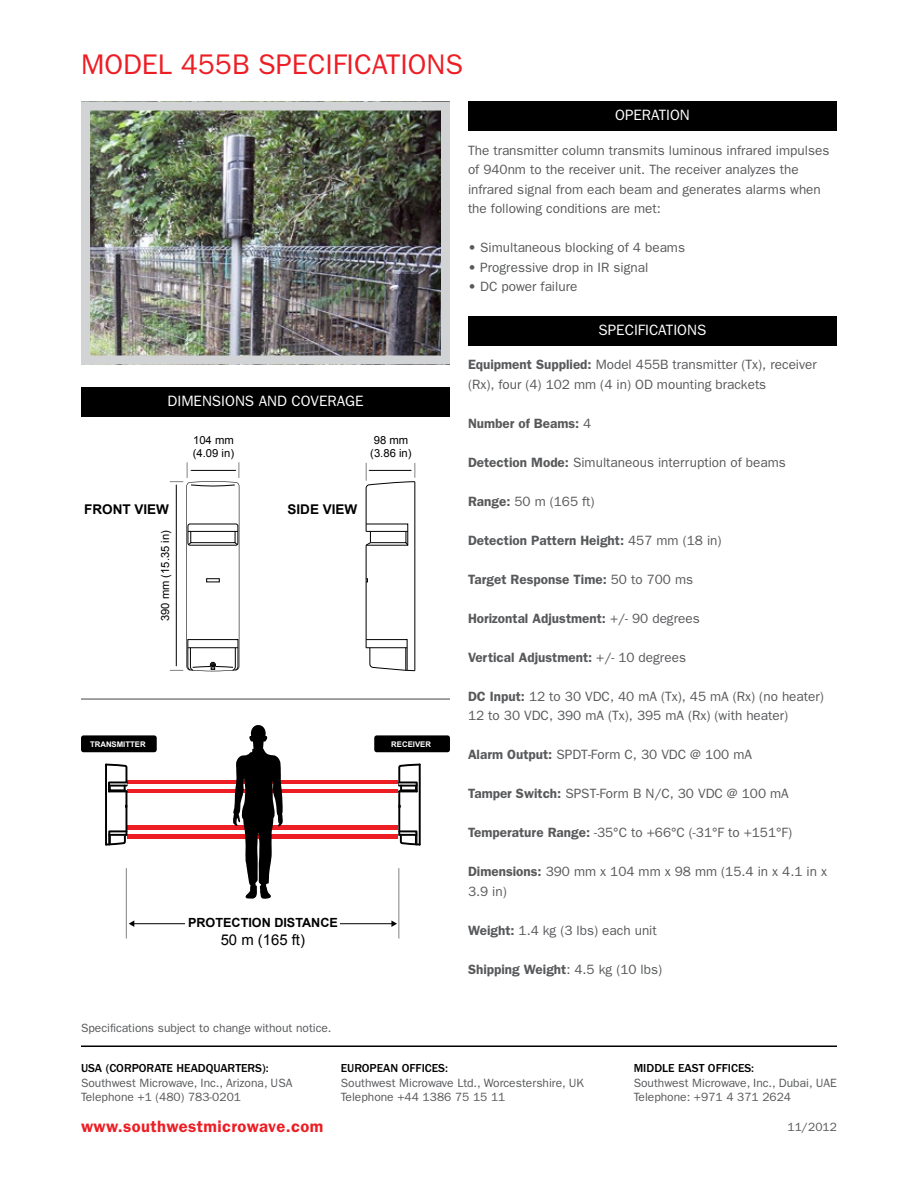
<style>
.page{position:relative;width:918px;height:1188px;background:#fff}
.page>*{position:absolute;margin:0;border:0;box-sizing:border-box;transform-origin:0 0}
.t1{font:28.5px "Franklin Gothic";color:#ed1d24}
.t2{font:600 16.5px "ITC Franklin Gothic Std";letter-spacing:.025em;color:#ed1d24}
.t3{font:15px "Franklin Gothic";color:#fff}
.t4{font:14.85px "Arial";color:#000}
.t5{font:13.5px/19.5px "Franklin Gothic";color:#58595b}
.t6{font:600 13.5px "Franklin Gothic";color:#58595b}
.t7{font:700 13.35px "Arial";color:#000}
.t8{font:700 12.6px "Arial";color:#000}
.t9{font:12px/14.4px "ITC Franklin Gothic Std";color:#58595b}
.t10{font:500 12px "ITC Franklin Gothic Std";color:#000}
.t11{font:12px "Franklin Gothic";color:#58595b}
.t12{font:11.25px "Arial";color:#000}
.t13{font:11.1px/13.4px "Arial";color:#000}
.t14{font:700 7.8px "Arial";color:#fff}
.s1{font-weight:600}
.s2{font-weight:400}
</style>
<div class="page">
<div style="left:468px;top:102px;width:369px;height:29px;background:#000"></div>
<div style="left:81px;top:387px;width:369px;height:30px;background:#000"></div>
<div style="left:468px;top:316px;width:369px;height:30px;background:#000"></div>
<img style="left:91px;top:112px;width:349px;height:242px">
<div style="left:81px;top:102px;width:369px;height:262px;border:9px solid #d1d3d4"></div>
<hr style="left:366px;top:545px;width:1px;height:103px;background:#000">
<svg style="left:366px;top:639px;width:49px;height:32px"></svg>
<hr style="left:415px;top:482px;width:1px;height:189px;background:#000">
<svg style="left:366px;top:463px;width:50px;height:83px"></svg>
<svg style="left:170px;top:462px;width:70px;height:209px"></svg>
<div style="left:81px;top:735px;width:76px;height:17px;background:#000;border-radius:3px"></div>
<hr style="left:128px;top:780px;width:270px;height:4px;background:#ed1d24">
<hr style="left:128px;top:789px;width:270px;height:4px;background:#ed1d24">
<div style="left:128px;top:825px;width:270px;height:5px;background:#ed1d24"></div>
<div style="left:128px;top:834px;width:270px;height:5px;background:#ed1d24"></div>
<hr style="left:398px;top:791px;width:2px;height:44px;background:#000">
<svg style="left:398px;top:829px;width:23px;height:17px"></svg>
<svg style="left:398px;top:763px;width:23px;height:31px"></svg>
<hr style="left:419px;top:765px;width:2px;height:80px;background:#000">
<hr style="left:125px;top:791px;width:2px;height:44px;background:#000">
<svg style="left:105px;top:829px;width:23px;height:17px"></svg>
<svg style="left:105px;top:763px;width:23px;height:31px"></svg>
<hr style="left:105px;top:765px;width:2px;height:80px;background:#000">
<div style="left:374px;top:735px;width:76px;height:17px;background:#000;border-radius:3px"></div>
<svg style="left:233px;top:725px;width:50px;height:174px"></svg>
<hr style="left:126px;top:868px;width:1px;height:71px;background:#808285">
<hr style="left:399px;top:868px;width:1px;height:71px;background:#808285">
<hr style="left:133px;top:923px;width:259px;height:1px;background:#000">
<svg style="left:129px;top:920px;width:5px;height:7px"></svg>
<svg style="left:391px;top:920px;width:6px;height:7px"></svg>
<div style="left:186px;top:913px;width:154px;height:19px;background:#fff"></div>
<hr style="left:81px;top:698px;width:369px;height:2px;background:#808285">
<hr style="left:81px;top:1046px;width:756px;height:1px;background:#000">
<h1 class="t1" style="left:81px;top:48px;width:384px">Model 455B Specifications</h1>
<p class="t3" style="left:615px;top:107px;width:76px">Operation</p>
<p class="t5" style="left:468px;top:140px;width:363px">The transmitter column transmits luminous infrared impulses of 940nm to the receiver unit. The receiver analyzes the infrared signal from each beam and generates alarms when the following conditions are met:</p>
<p class="t5" style="left:468px;top:238px;width:219px">• Simultaneous blocking of 4 beams</p>
<p class="t5" style="left:468px;top:257px;width:182px">• Progressive drop in IR signal</p>
<p class="t5" style="left:468px;top:277px;width:111px">• DC power failure</p>
<p class="t3" style="left:168px;top:392px;width:197px">Dim ensions and Coverage</p>
<p class="t13" style="left:193px;top:433px;width:43px">104 mm (4.09 in)</p>
<p class="t13" style="left:370px;top:433px;width:43px;text-align:center">98 mm (3.86 in)</p>
<p class="t7" style="left:84px;top:501px;width:86px">FRONT VIEW</p>
<p class="t7" style="left:287px;top:501px;width:71px">SIDE VIEW</p>
<p class="t12" style="left:159px;top:621px;width:92px;rotate:-90deg">390 mm (15.35 in)</p>
<p class="t14" style="left:90px;top:740px;width:57px">TRANSMITTER</p>
<p class="t14" style="left:391px;top:740px;width:41px">RECEIVER</p>
<p class="t8" style="left:188px;top:916px;width:151px">PROTECTION DISTANCE</p>
<p class="t4" style="left:221px;top:931px;width:86px">50 m (165 ft)</p>
<p class="t11" style="left:81px;top:1021px;width:252px">Specifications subject to change without notice.</p>
<p class="t3" style="left:599px;top:322px;width:109px">Specifications</p>
<p class="t5" style="left:468px;top:355px;width:350px"><span class="s1">Equipment Supplied:</span> Model 455B transmitter (Tx), receiver (Rx), four (4) 102 mm (4 in) OD mounting brackets</p>
<p class="t6" style="left:468px;top:415px;width:125px">Number of Beams: <span class="s2">4</span></p>
<p class="t5" style="left:468px;top:452px;width:319px"><span class="s1">Detection Mode:</span> Simultaneous interruption of beams</p>
<p class="t5" style="left:468px;top:491px;width:128px"><span class="s1">Range:</span> 50 m (165 ft)</p>
<p class="t6" style="left:468px;top:532px;width:255px">Detection Pattern Height: <span class="s2">457 mm (18 in)</span></p>
<p class="t6" style="left:468px;top:571px;width:227px">Target Response Time: <span class="s2">50 to 700 ms</span></p>
<p class="t6" style="left:468px;top:610px;width:233px">Horizontal Adjustment: <span class="s2">+/- 90 degrees</span></p>
<p class="t6" style="left:468px;top:649px;width:220px">Vertical Adjustment: <span class="s2">+/- 10 degrees</span></p>
<p class="t5" style="left:468px;top:686px;width:357px"><span class="s1">DC Input:</span> 12 to 30 VDC , 40 mA (Tx), 45 mA (Rx) (no heater)<br>12 to 30 VDC , 390 mA (Tx), 395 mA (Rx) (with heater)</p>
<p class="t6" style="left:468px;top:747px;width:98px">Alarm Output: <span class="s2">SPDT</span></p>
<p class="t5" style="left:588px;top:745px;width:83px">-Form C, 30 VDC</p>
<p class="t5" style="left:690px;top:745px;width:63px">@ 100 mA</p>
<p class="t6" style="left:468px;top:786px;width:106px">Tamper Switch: <span class="s2">SPST</span></p>
<p class="t5" style="left:596px;top:784px;width:111px">-Form B N/C, 30 VDC</p>
<p class="t5" style="left:727px;top:784px;width:63px">@ 100 mA</p>
<p class="t5" style="left:468px;top:823px;width:326px"><span class="s1">Temperature Range:</span> -35°C to +66°C (-31°F to +151°F)</p>
<p class="t5" style="left:468px;top:862px;width:361px"><span class="s1">Dimensions:</span> 390 mm x 104 mm x 98 mm (15.4 in x 4.1 in x<br>3.9 in)</p>
<p class="t5" style="left:468px;top:920px;width:190px"><span class="s1">Weight:</span> 1.4 kg (3 lbs) each unit</p>
<p class="t6" style="left:468px;top:961px;width:196px">Shipping Weight<span class="s2">: 4.5 kg (10 lbs)</span></p>
<p class="t10" style="left:81px;top:1062px;width:189px">USA (CORPORATE HEADQUARTERS):</p>
<p class="t9" style="left:81px;top:1076px;width:213px">Southwest Microwave, Inc., Arizona, USA<br>Telephone +1 (480) 783-0201</p>
<p class="t10" style="left:341px;top:1062px;width:22px">EUROPE</p>
<p class="t10" style="left:383px;top:1062px;width:66px">AN OFFICES:</p>
<p class="t9" style="left:341px;top:1076px;width:245px">Southwest Microwave Ltd., Worcestershire, UK<br>Telephone +44 1386 75 15 11</p>
<p class="t10" style="left:634px;top:1062px;width:122px">MIDDLE EAST OFFICES:</p>
<p class="t9" style="left:634px;top:1076px;width:205px">Southwest Microwave, Inc., Dubai, UAE<br>Telephone: +971 4 371 2624</p>
<p class="t2" style="left:81px;top:1116px;width:244px">www.southwestmicrowave.com</p>
<p class="t9" style="left:788px;top:1120px;width:51px">11/2012</p>
</div>
